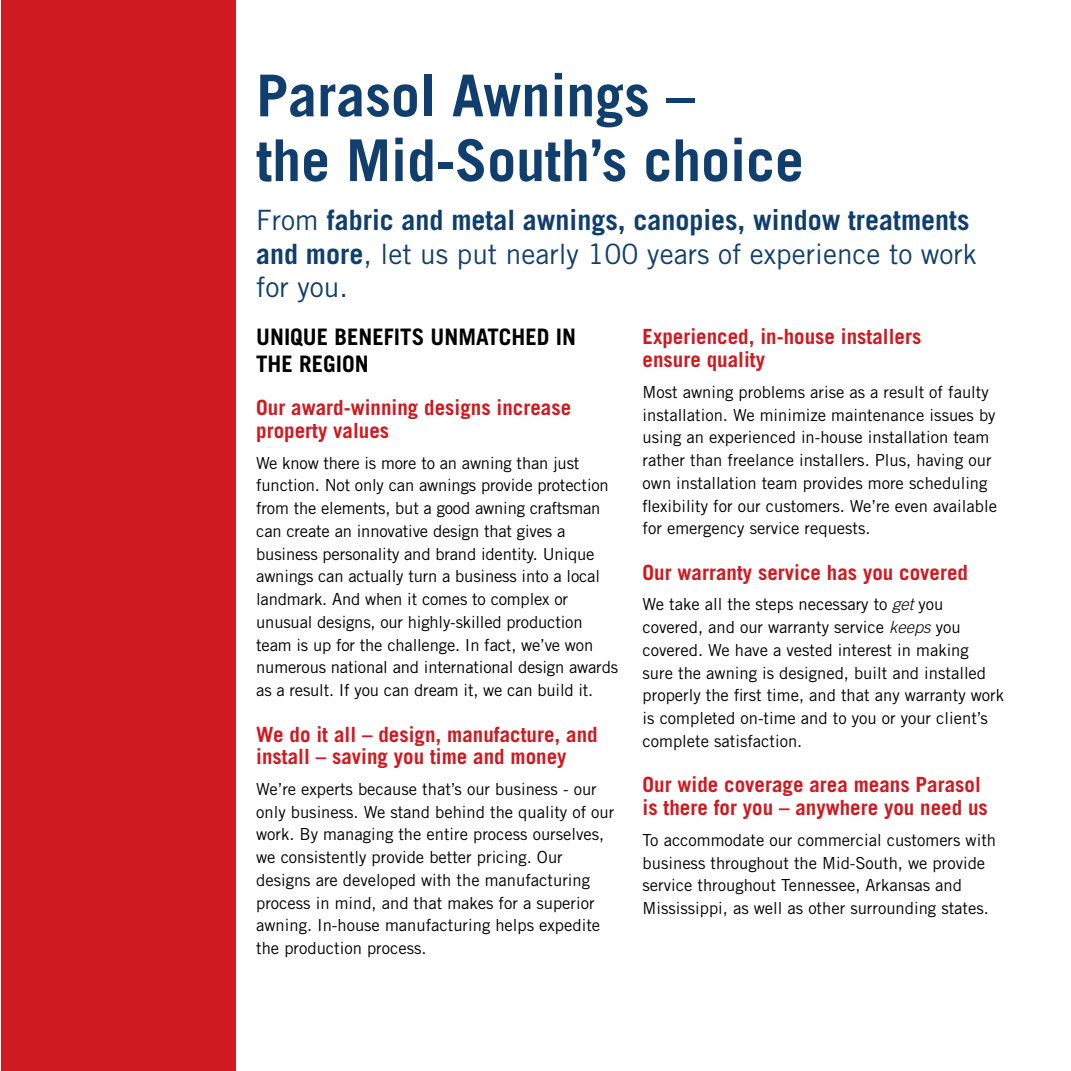
<style>
.page{position:relative;width:1071px;height:1071px;background:#fff}
.page>*{position:absolute;margin:0;border:0;box-sizing:border-box;transform-origin:0 0}
.t1{font:700 57.75px/64.8px "Trade Gothic";color:#113f6d}
.t2{font:700 28px/33.6px "Trade Gothic";color:#113f6d}
.t3{font:700 22.75px/27.3px "Trade Gothic";color:#000}
.t4{font:700 21px/22.8px "Trade Gothic";color:#cf1a21}
.t5{font:16.62px/22.8px "Trade Gothic";color:#000}
.s1{font-weight:400}
.s2{font-weight:300;font-style:italic}
</style>
<div class="page">
<div style="left:1px;top:1px;width:235px;height:1070px;background:#cf1a21"></div>
<h1 class="t1" style="left:256px;top:63px;width:549px">Parasol Awnings –<br>the Mid-South’s choice</h1>
<h2 class="t2" style="left:256px;top:203px;width:722px"><span class="s1">From</span> fabric and metal awnings, canopies, window treatments and more<span class="s1">, let us put nearly 100 years of experience to work for you.</span></h2>
<p class="t4" style="left:643px;top:325px;width:280px">Experienced, in-house installers ensure quality</p>
<p class="t5" style="left:643px;top:380px;width:356px">Most awning problems arise as a result of faulty installation. We minimize maintenance issues by using an experienced in-house installation team rather than freelance installers. Plus, having our own installation team provides more scheduling flexibility for our customers. We’re even available for emergency service requests.</p>
<p class="t4" style="left:643px;top:561px;width:327px">Our warranty service has you covered</p>
<p class="t5" style="left:643px;top:593px;width:363px">We take all the steps necessary to <span class="s2">get</span> you covered, and our warranty service <span class="s2">keeps</span> you covered. We have a vested interest in making<br>sure the awning is designed, built and installed properly the first time, and that any warranty work is completed on-time and to you or your client’s complete satisfaction.</p>
<p class="t4" style="left:643px;top:773px;width:347px">Our wide coverage area means Parasol is there for you – anywhere you need us</p>
<p class="t5" style="left:643px;top:828px;width:355px">To accommodate our commercial customers with business throughout the Mid-South, we provide service throughout Tennessee, Arkansas and Mississippi, as well as other surrounding states.</p>
<h3 class="t3" style="left:256px;top:323px;width:321px">unique benefits unmatched in the region</h3>
<p class="t4" style="left:256px;top:396px;width:316px">Our award-winning designs increase property values</p>
<p class="t5" style="left:256px;top:451px;width:363px">We know there is more to an awning than just function. Not only can awnings provide protection from the elements, but a good awning craftsman can create an innovative design that gives a business personality and brand identity. Unique awnings can actually turn a business into a local landmark. And when it comes to complex or unusual designs, our highly-skilled production team is up for the challenge. In fact, we’ve won numerous national and international design awards as a result. If you can dream it, we can build it.</p>
<p class="t4" style="left:256px;top:722px;width:343px">We do it all – design, manufacture, and install – saving you time and money</p>
<p class="t5" style="left:256px;top:777px;width:360px">We’re experts because that’s our business - our only business. We stand behind the quality of our work. By managing the entire process ourselves, we consistently provide better pricing. Our designs are developed with the manufacturing process in mind, and that makes for a superior awning. In-house manufacturing helps expedite the production process.</p>
</div>
